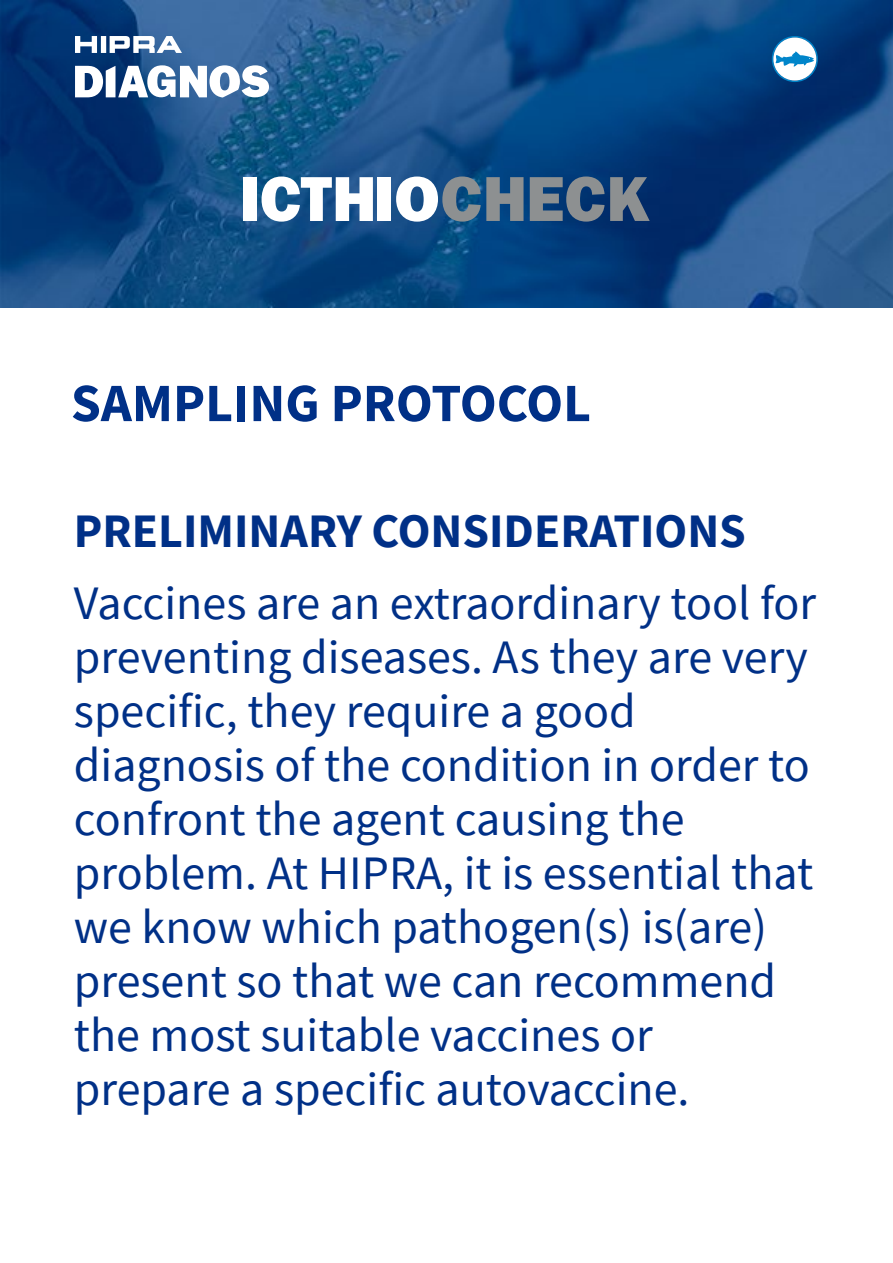
<style>
.page{position:relative;width:893px;height:1263px;background:#fff}
.page>*{position:absolute;margin:0;border:0;box-sizing:border-box;transform-origin:0 0}
.t1{font:700 54px "Source Sans Pro";color:#003087}
.t2{font:48px/54px "Source Sans Pro";color:#003087}
.t3{font:700 48px "Source Sans Pro";color:#003087}
</style>
<div class="page">
<img style="left:0;top:0;width:893px;height:308px">
<svg style="left:772px;top:36px;width:46px;height:46px"></svg>
<svg style="left:75px;top:65px;width:194px;height:33px"></svg>
<svg style="left:110px;top:36px;width:72px;height:17px"></svg>
<svg style="left:75px;top:36px;width:22px;height:17px"></svg>
<div style="left:101px;top:36px;width:5px;height:17px;background:#fff"></div>
<div style="left:243px;top:177px;width:14px;height:44px;background:#fff"></div>
<svg style="left:262px;top:177px;width:111px;height:45px"></svg>
<div style="left:378px;top:177px;width:13px;height:44px;background:#fff"></div>
<svg style="left:396px;top:176px;width:127px;height:46px"></svg>
<svg style="left:530px;top:176px;width:120px;height:46px;background:#556a83"></svg>
<p class="t1" style="left:71px;top:367px;width:522px">SAMPLING PROTOCOL</p>
<p class="t3" style="left:74px;top:499px;width:674px">PRELIMINARY CONSIDERATIONS</p>
<p class="t2" style="left:74px;top:576px;width:744px">Vaccines are an extraordinary tool for preventing diseases. As they are very specific, they require a good diagnosis of the condition in order to confront the agent causing the problem. At HIPRA, it is essential that we know which pathogen(s) is(are) present so that we can recommend the most suitable vaccines or prepare a specific autovaccine.</p>
</div>
